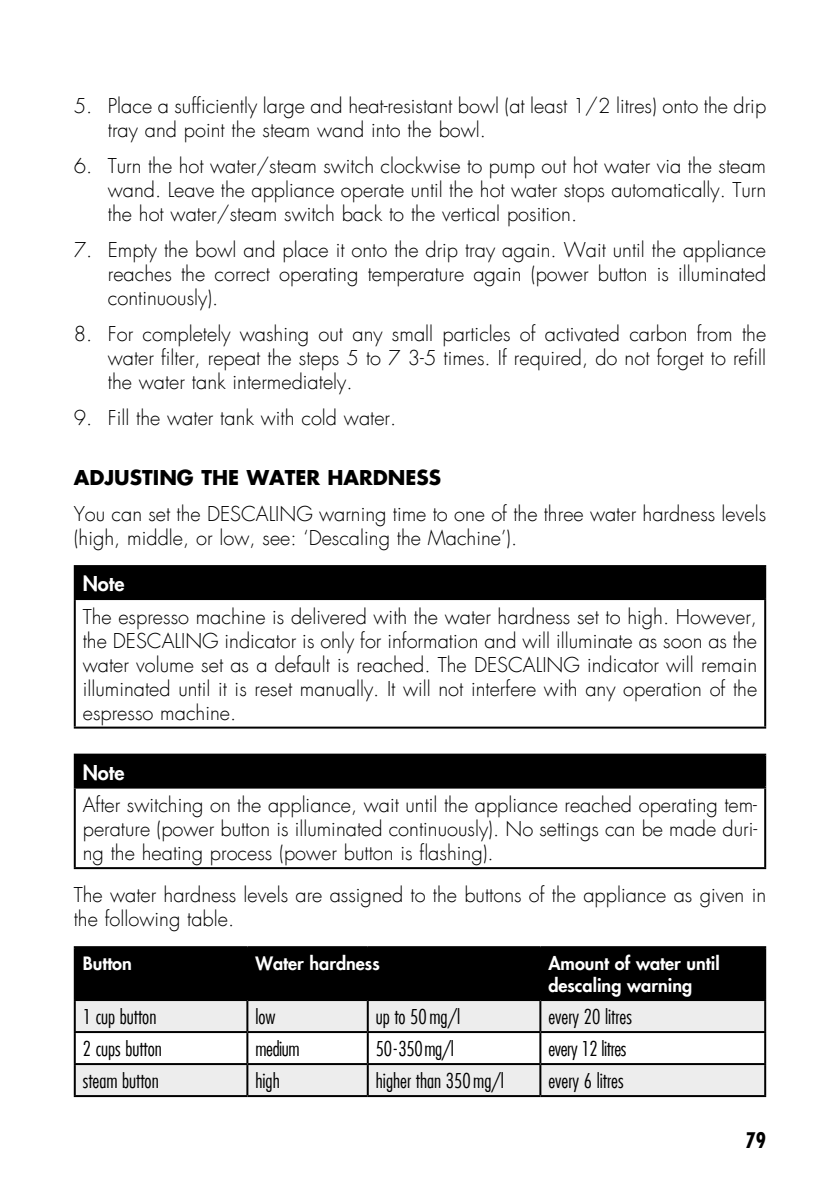
<style>
.page{position:relative;width:840px;height:1191px;background:#fff}
.page>*{position:absolute;margin:0;border:0;box-sizing:border-box;transform-origin:0 0}
.t1{font:700 condensed 21px "Futura LT";color:#000}
.t2{font:300 20px/24px "Futura LT";color:#000;text-align:justify}
.t3{font:300 condensed 20px "Futura LT";color:#000}
.t4{font:700 20px "Futura LT";color:#000}
.t5{font:300 condensed 20px "Futura LT";letter-spacing:-.02em;color:#000}
.t6{font:800 20px "Futura LT";color:#fff}
.t7{font:800 18px/21.6px "Futura LT";color:#fff}
</style>
<div class="page">
<div style="left:75px;top:566px;width:689px;height:33px;background:#000"></div>
<hr style="left:74px;top:565px;width:691px;height:2px;background:#000">
<hr style="left:74px;top:567px;width:2px;height:31px;background:#000">
<hr style="left:763px;top:567px;width:2px;height:31px;background:#000">
<hr style="left:74px;top:598px;width:691px;height:2px;background:#000">
<hr style="left:74px;top:600px;width:2px;height:126px;background:#000">
<hr style="left:763px;top:600px;width:2px;height:126px;background:#000">
<hr style="left:74px;top:726px;width:691px;height:2px;background:#000">
<div style="left:75px;top:754px;width:689px;height:33px;background:#000"></div>
<hr style="left:74px;top:753px;width:691px;height:2px;background:#000">
<hr style="left:74px;top:755px;width:2px;height:31px;background:#000">
<hr style="left:763px;top:755px;width:2px;height:31px;background:#000">
<hr style="left:74px;top:786px;width:691px;height:2px;background:#000">
<hr style="left:74px;top:788px;width:2px;height:79px;background:#000">
<hr style="left:763px;top:788px;width:2px;height:79px;background:#000">
<hr style="left:74px;top:867px;width:691px;height:2px;background:#000">
<div style="left:76px;top:948px;width:687px;height:51px;background:#000"></div>
<svg style="left:76px;top:1001px;width:687px;height:94px;fill:#ededed"></svg>
<hr style="left:74px;top:946px;width:173px;height:2px;background:#000">
<hr style="left:74px;top:948px;width:2px;height:51px;background:#000">
<hr style="left:247px;top:946px;width:120px;height:2px;background:#000">
<hr style="left:246px;top:948px;width:2px;height:51px;background:#000">
<hr style="left:367px;top:946px;width:173px;height:2px;background:#000">
<hr style="left:540px;top:946px;width:225px;height:2px;background:#000">
<hr style="left:539px;top:948px;width:2px;height:51px;background:#000">
<hr style="left:763px;top:948px;width:2px;height:51px;background:#000">
<hr style="left:74px;top:999px;width:173px;height:2px;background:#000">
<hr style="left:74px;top:1001px;width:2px;height:30px;background:#000">
<hr style="left:247px;top:999px;width:120px;height:2px;background:#000">
<hr style="left:246px;top:1001px;width:2px;height:30px;background:#000">
<hr style="left:367px;top:999px;width:173px;height:2px;background:#000">
<hr style="left:366px;top:1001px;width:2px;height:30px;background:#000">
<hr style="left:540px;top:999px;width:225px;height:2px;background:#000">
<hr style="left:539px;top:1001px;width:2px;height:30px;background:#000">
<hr style="left:763px;top:1001px;width:2px;height:30px;background:#000">
<hr style="left:74px;top:1031px;width:173px;height:2px;background:#000">
<hr style="left:74px;top:1033px;width:2px;height:30px;background:#000">
<hr style="left:247px;top:1031px;width:120px;height:2px;background:#000">
<hr style="left:246px;top:1033px;width:2px;height:30px;background:#000">
<hr style="left:367px;top:1031px;width:173px;height:2px;background:#000">
<hr style="left:366px;top:1033px;width:2px;height:30px;background:#000">
<hr style="left:540px;top:1031px;width:225px;height:2px;background:#000">
<hr style="left:539px;top:1033px;width:2px;height:30px;background:#000">
<hr style="left:763px;top:1033px;width:2px;height:30px;background:#000">
<hr style="left:74px;top:1063px;width:173px;height:2px;background:#000">
<hr style="left:74px;top:1065px;width:2px;height:30px;background:#000">
<hr style="left:247px;top:1063px;width:120px;height:2px;background:#000">
<hr style="left:246px;top:1065px;width:2px;height:30px;background:#000">
<hr style="left:367px;top:1063px;width:173px;height:2px;background:#000">
<hr style="left:366px;top:1065px;width:2px;height:30px;background:#000">
<hr style="left:540px;top:1063px;width:225px;height:2px;background:#000">
<hr style="left:539px;top:1065px;width:2px;height:30px;background:#000">
<hr style="left:763px;top:1065px;width:2px;height:30px;background:#000">
<hr style="left:74px;top:1095px;width:173px;height:2px;background:#000">
<hr style="left:247px;top:1095px;width:120px;height:2px;background:#000">
<hr style="left:367px;top:1095px;width:173px;height:2px;background:#000">
<hr style="left:540px;top:1095px;width:225px;height:2px;background:#000">
<p class="t2" style="left:108px;top:94px;width:659px;text-indent:-34px">5. Place a sufficiently large and heat-resistant bowl (at least 1/2 litres) onto the drip tray and point the steam wand into the bowl.</p>
<p class="t2" style="left:108px;top:154px;width:659px;text-indent:-34px">6. Turn the hot water/steam switch clockwise to pump out hot water via the steam wand. Leave the appliance operate until the hot water stops automatically. Turn the hot water/steam switch back to the vertical position.</p>
<p class="t2" style="left:108px;top:238px;width:659px;text-indent:-34px">7. Empty the bowl and place it onto the drip tray again. Wait until the appliance reaches the correct operating temperature again (power button is illuminated continuously).</p>
<p class="t2" style="left:108px;top:322px;width:659px;text-indent:-34px">8. For completely washing out any small particles of activated carbon from the water filter, repeat the steps 5 to 7 3-5 times. If required, do not forget to refill the water tank intermediately.</p>
<p class="t2" style="left:74px;top:406px;width:324px">9. Fill the water tank with cold water.</p>
<p class="t4" style="left:74px;top:464px;width:369px">ADJUSTING THE WATER HARDNESS</p>
<p class="t2" style="left:74px;top:502px;width:693px">You can set the DESCALING warning time to one of the three water hardness levels (high, middle, or low, see: ‘Descaling the Machine’).</p>
<p class="t6" style="left:83px;top:570px;width:43px">Note</p>
<p class="t2" style="left:83px;top:605px;width:675px">The espresso machine is delivered with the water hardness set to high. However, the DESCALING indicator is only for information and will illuminate as soon as the water volume set as a default is reached. The DESCALING indicator will remain illuminated until it is reset manually. It will not interfere with any operation of the espresso machine.</p>
<p class="t6" style="left:83px;top:759px;width:43px">Note</p>
<p class="t2" style="left:83px;top:793px;width:675px">After switching on the appliance, wait until the appliance reached operating tem&shy;perature (power button is illuminated continuously). No settings can be made duri&shy;ng the heating process (power button is flashing).</p>
<p class="t2" style="left:74px;top:883px;width:693px">The water hardness levels are assigned to the buttons of the appliance as given in the following table.</p>
<p class="t7" style="left:83px;top:952px;width:51px">Button</p>
<p class="t7" style="left:255px;top:952px;width:126px">Water hardness</p>
<p class="t7" style="left:548px;top:952px;width:173px">Amount of water until descaling warning</p>
<p class="t3" style="left:83px;top:1004px;width:75px">1 cup button</p>
<p class="t3" style="left:255px;top:1004px;width:22px">low</p>
<p class="t3" style="left:375px;top:1004px;width:86px">up to 50mg/l</p>
<p class="t3" style="left:548px;top:1004px;width:85px">every 20 litres</p>
<p class="t3" style="left:83px;top:1036px;width:81px">2 cups button</p>
<p class="t3" style="left:255px;top:1036px;width:46px">medium</p>
<p class="t3" style="left:375px;top:1036px;width:80px">50-350mg/l</p>
<p class="t5" style="left:548px;top:1036px;width:79px">every 12 litres</p>
<p class="t3" style="left:83px;top:1068px;width:77px">steam button</p>
<p class="t3" style="left:255px;top:1068px;width:26px">high</p>
<p class="t3" style="left:375px;top:1068px;width:129px">higher than 350mg/l</p>
<p class="t3" style="left:548px;top:1068px;width:77px">every 6 litres</p>
<p class="t1" style="left:745px;top:1127px;width:22px">79</p>
</div>
